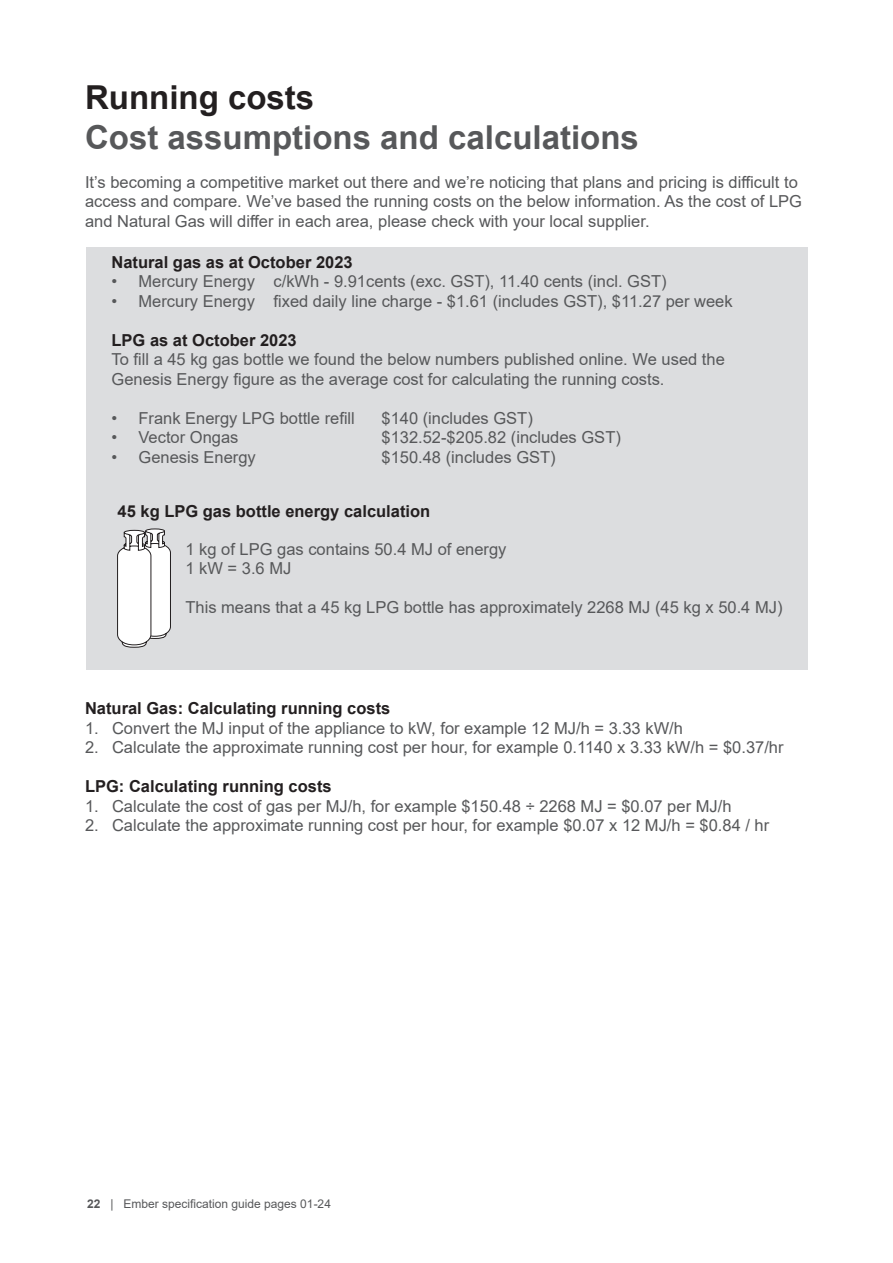
<style>
.page{position:relative;width:893px;height:1263px;background:#fff}
.page>*{position:absolute;margin:0;border:0;box-sizing:border-box;transform-origin:0 0}
.t1{font:700 33px "Arial";color:#57585a}
.t2{font:700 33px "Arial";color:#231f20}
.t3{font:16.5px/19.5px "Arial";color:#57585a}
.t4{font:700 16.5px "Arial";color:#231f20}
.t5{font:12px "Arial";color:#57585a}
.s1{font-weight:700}
</style>
<div class="page">
<div style="left:86px;top:247px;width:721px;height:423px;background:#dcdddf"></div>
<svg style="left:117px;top:528px;width:54px;height:120px;background:#e4e4e4"></svg>
<p class="t2" style="left:85px;top:74px;width:231px">Running costs</p>
<p class="t1" style="left:85px;top:114px;width:555px">Cost assumptions and calculations</p>
<p class="t3" style="left:85px;top:172px;width:718px">It’s becoming a competitive market out there and we’re noticing that plans and pricing is difficult to access and compare. We’ve based the running costs on the below information. As the cost of LPG and Natural Gas will differ in each area, please check with your local supplier.</p>
<p class="t4" style="left:111px;top:250px;width:243px">Natural gas as at October 2023</p>
<p class="t3" style="left:111px;top:272px;width:557px">• Mercury Energy c/kWh - 9.91cents (exc. GST), 11.40 cents (incl. GST)</p>
<p class="t3" style="left:111px;top:291px;width:623px">• Mercury Energy fixed daily line charge - $1.61 (includes GST), $11.27 per week</p>
<p class="t4" style="left:111px;top:328px;width:187px">LPG as at October 2023</p>
<p class="t3" style="left:111px;top:350px;width:615px">To fill a 45 kg gas bottle we found the below numbers published online. We used the<br>Genesis Energy figure as the average cost for calculating the running costs.</p>
<p class="t3" style="left:111px;top:408px;width:245px">• Frank Energy LPG bottle refill</p>
<p class="t3" style="left:381px;top:408px;width:153px">$140 (includes GST)</p>
<p class="t3" style="left:111px;top:428px;width:128px">• Vector Ongas</p>
<p class="t3" style="left:381px;top:428px;width:241px">$132.52-$205.82 (includes GST)</p>
<p class="t3" style="left:111px;top:447px;width:146px">• Genesis Energy</p>
<p class="t3" style="left:381px;top:447px;width:176px">$150.48 (includes GST)</p>
<p class="t4" style="left:118px;top:499px;width:314px">45 kg LPG gas bottle energy calculation</p>
<p class="t3" style="left:185px;top:539px;width:323px">1 kg of LPG gas contains 50.4 MJ of energy</p>
<p class="t3" style="left:185px;top:558px;width:107px">1 kW = 3.6 MJ</p>
<p class="t3" style="left:185px;top:597px;width:599px">This means that a 45 kg LPG bottle has approximately 2268 MJ (45 kg x 50.4 MJ)</p>
<p class="t4" style="left:85px;top:697px;width:307px">Natural Gas: Calculating running costs</p>
<p class="t3" style="left:85px;top:718px;width:599px">1. Convert the MJ input of the appliance to kW, for example 12 MJ/h = 3.33 kW/h</p>
<p class="t3" style="left:85px;top:738px;width:700px">2. Calculate the approximate running cost per hour, for example 0.1140 x 3.33 kW/h = $0.37/hr</p>
<p class="t4" style="left:85px;top:775px;width:248px">LPG: Calculating running costs</p>
<p class="t3" style="left:85px;top:796px;width:648px">1. Calculate the cost of gas per MJ/h, for example $150.48 ÷ 2268 MJ = $0.07 per MJ/h</p>
<p class="t3" style="left:85px;top:816px;width:686px">2. Calculate the approximate running cost per hour, for example $0.07 x 12 MJ/h = $0.84 / hr</p>
<p class="t5" style="left:87px;top:1195px;width:245px"><span class="s1">22</span> | Ember specification guide pages 01-24</p>
</div>
